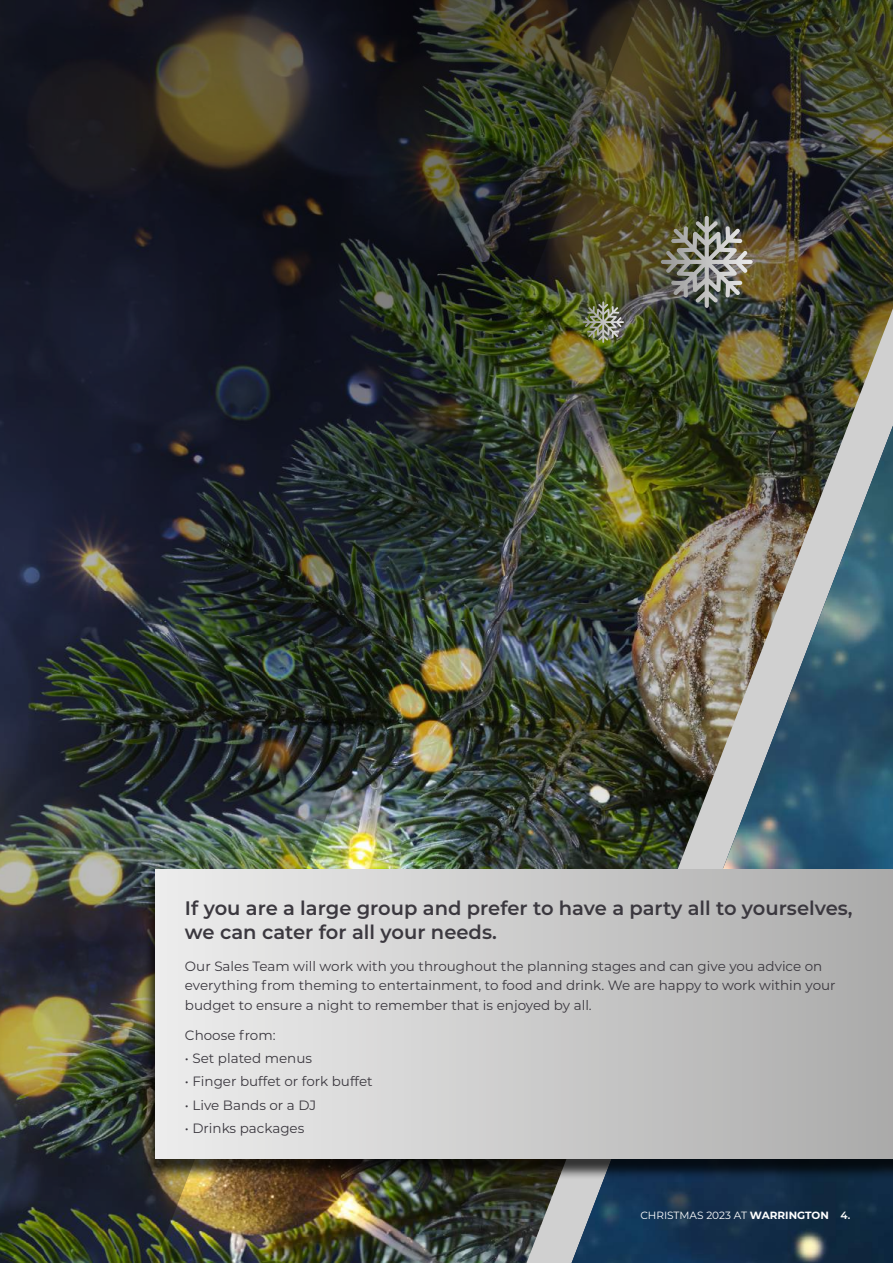
<style>
.page{position:relative;width:893px;height:1263px;background:#fff}
.page>*{position:absolute;margin:0;border:0;box-sizing:border-box;transform-origin:0 0}
.t1{font:600 19.5px/24px "Montserrat";color:#3b383f}
.t2{font:13.5px/19.5px "Montserrat";color:#3b383f}
.t3{font:10.5px "Montserrat";color:#fff}
.s1{font-weight:700}
.s2{font-weight:600}
</style>
<div class="page">
<img style="left:648px;top:0;width:245px;height:308px">
<img style="left:0;top:0;width:648px;height:1263px">
<img style="left:526px;top:308px;width:367px;height:955px">
<img style="left:661px;top:218px;width:92px;height:90px">
<svg style="left:583px;top:302px;width:41px;height:41px;background:#797e5f"></svg>
<img style="left:572px;top:426px;width:321px;height:837px">
<div style="left:142px;top:872px;width:751px;height:308px;background:#000;opacity:.75"></div>
<div style="left:155px;top:870px;width:738px;height:289px;background:linear-gradient(to right,#ededed,#ababaa)"></div>
<h1 class="t1" style="left:185px;top:895px;width:669px">If you are a large group and prefer to have a party all to yourselves, we can cater for all your needs.</h1>
<p class="t2" style="left:185px;top:956px;width:652px">Our Sales Team will work with you throughout the planning stages and can give you advice on everything from theming to entertainment, to food and drink. We are happy to work within your budget to ensure a night to remember that is enjoyed by all.</p>
<p class="t2" style="left:185px;top:1025px;width:92px">Choose from:</p>
<p class="t2" style="left:185px;top:1048px;width:129px">• Set plated menus</p>
<p class="t2" style="left:185px;top:1071px;width:189px">• Finger buffet or fork buffet</p>
<p class="t2" style="left:185px;top:1095px;width:133px">• Live Bands or a DJ</p>
<p class="t2" style="left:185px;top:1118px;width:121px">• Drinks packages</p>
<p class="t3" style="left:640px;top:1208px;width:212px">CHRISTMAS 2023 AT <span class="s1">WARRINGTON</span> <span class="s2">4.</span></p>
</div>
